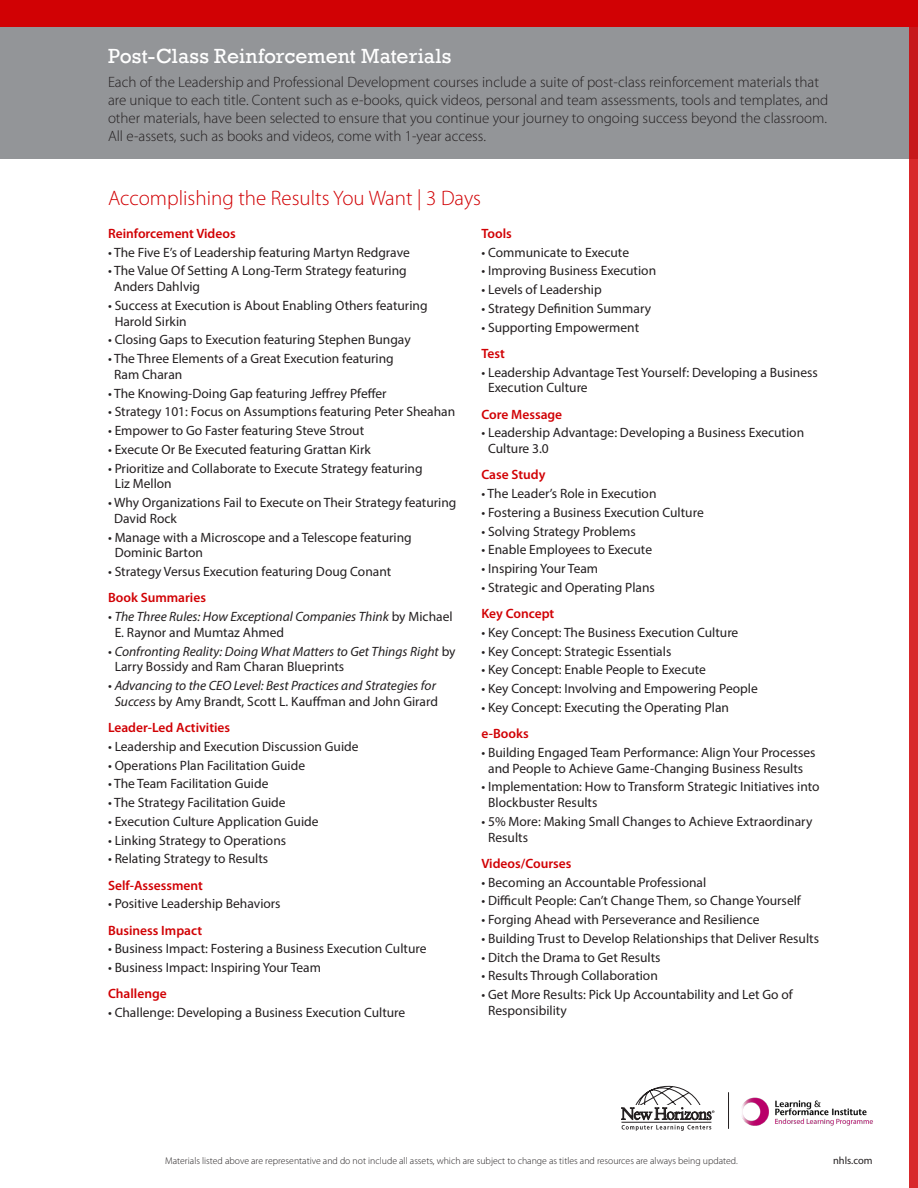
<style>
.page{position:relative;width:918px;height:1188px;background:#fff}
.page>*{position:absolute;margin:0;border:0;box-sizing:border-box;transform-origin:0 0}
.Title_-_Back{font:300 21px "Myriad Pro";color:#d10104}
.t1{font:21px "Rockwell";letter-spacing:.005em;color:#fff}
.t2{font:300 15px/18px "Myriad Pro";color:#231f20}
.Bullets_Back{font:13.5px/15.8px "Myriad Pro";color:#231f20}
.Bullets_Back-2{font:italic 13.5px/15.8px "Myriad Pro";color:#231f20}
.Heads_Back{font:600 13.5px "Myriad Pro";color:#d10104}
.t3{font:10.5px "Myriad Pro";color:#231f20}
.t4{font:300 9.75px "Myriad Pro";color:#231f20}
.s1{font-style:normal}
</style>
<div class="page">
<div style="left:0;top:0;width:918px;height:27px;background:#d10104"></div>
<div style="left:0;top:27px;width:918px;height:132px;background:#939598"></div>
<svg style="left:909px;top:27px;width:9px;height:1161px;background:#d6272a"></svg>
<img style="left:742px;top:1097px;width:131px;height:29px">
<svg style="left:621px;top:1085px;width:94px;height:46px"></svg>
<hr style="left:728px;top:1092px;width:1px;height:37px;background:#231f20">
<h1 class="t1" style="left:108px;top:44px;width:345px">Post-Class Reinforcement Materials</h1>
<p class="t2" style="left:108px;top:73px;width:722px">Each of the Leadership and Professional Development courses include a suite of post-class reinforcement materials that are unique to each title. Content such as e-books, quick videos, personal and team assessments, tools and templates, and other materials, have been selected to ensure that you continue your journey to ongoing success beyond the classroom.<br>All e-assets, such as books and videos, come with 1-year access.</p>
<p class="Title_-_Back" style="left:108px;top:186px;width:375px">Accomplishing the Results You Want | 3 Days</p>
<p class="Heads_Back" style="left:108px;top:225px;width:129px">Reinforcement Videos</p>
<p class="Bullets_Back" style="left:108px;top:244px;width:303px">• The Five E’s of Leadership featuring Martyn Redgrave</p>
<p class="Bullets_Back" style="left:114px;top:263px;width:294px;text-indent:-6px">• The Value Of Setting A Long-Term Strategy featuring<br>Anders Dahlvig</p>
<p class="Bullets_Back" style="left:115px;top:297px;width:314px;text-indent:-7px">• Success at Execution is About Enabling Others featuring<br>Harold Sirkin</p>
<p class="Bullets_Back" style="left:108px;top:332px;width:304px">• Closing Gaps to Execution featuring Stephen Bungay</p>
<p class="Bullets_Back" style="left:114px;top:350px;width:281px;text-indent:-6px">• The Three Elements of a Great Execution featuring<br>Ram Charan</p>
<p class="Bullets_Back" style="left:108px;top:385px;width:280px">• The Knowing-Doing Gap featuring Jeffrey Pfeffer</p>
<p class="Bullets_Back" style="left:108px;top:404px;width:349px">• Strategy 101: Focus on Assumptions featuring Peter Sheahan</p>
<p class="Bullets_Back" style="left:108px;top:422px;width:258px">• Empower to Go Faster featuring Steve Strout</p>
<p class="Bullets_Back" style="left:108px;top:441px;width:264px">• Execute Or Be Executed featuring Grattan Kirk</p>
<p class="Bullets_Back" style="left:115px;top:460px;width:309px;text-indent:-7px">• Prioritize and Collaborate to Execute Strategy featuring<br>Liz Mellon</p>
<p class="Bullets_Back" style="left:114px;top:494px;width:344px;text-indent:-6px">• Why Organizations Fail to Execute on Their Strategy featuring<br>David Rock</p>
<p class="Bullets_Back" style="left:115px;top:529px;width:299px;text-indent:-7px">• Manage with a Microscope and a Telescope featuring<br>Dominic Barton</p>
<p class="Bullets_Back" style="left:108px;top:563px;width:285px">• Strategy Versus Execution featuring Doug Conant</p>
<p class="Heads_Back" style="left:108px;top:589px;width:100px">Book Summaries</p>
<p class="Bullets_Back-2" style="left:115px;top:608px;width:339px;text-indent:-7px"><span class="s1">•</span> The Three Rules: How Exceptional Companies Think <span class="s1">by Michael<br>E. Raynor and Mumtaz Ahmed</span></p>
<p class="Bullets_Back-2" style="left:115px;top:643px;width:343px;text-indent:-7px"><span class="s1">•</span> Confronting Reality: Doing What Matters to Get Things Right <span class="s1">by<br>Larry Bossidy and Ram Charan Blueprints</span></p>
<p class="Bullets_Back-2" style="left:108px;top:677px;width:332px;text-align:center"><span class="s1">•</span> Advancing to the CEO Level: Best Practices and Strategies for<br>Succes<span class="s1">s by Amy Brandt, Scott L. Kauffman and John Girard</span></p>
<p class="Heads_Back" style="left:108px;top:719px;width:124px">Leader-Led Activities</p>
<p class="Bullets_Back" style="left:108px;top:738px;width:252px">• Leadership and Execution Discussion Guide</p>
<p class="Bullets_Back" style="left:108px;top:757px;width:199px">• Operations Plan Facilitation Guide</p>
<p class="Bullets_Back" style="left:108px;top:776px;width:162px">• The Team Facilitation Guide</p>
<p class="Bullets_Back" style="left:108px;top:794px;width:179px">• The Strategy Facilitation Guide</p>
<p class="Bullets_Back" style="left:108px;top:813px;width:212px">• Execution Culture Application Guide</p>
<p class="Bullets_Back" style="left:108px;top:832px;width:180px">• Linking Strategy to Operations</p>
<p class="Bullets_Back" style="left:108px;top:851px;width:162px">• Relating Strategy to Results</p>
<p class="Heads_Back" style="left:108px;top:876px;width:96px">Self-Assessment</p>
<p class="Bullets_Back" style="left:108px;top:896px;width:174px">• Positive Leadership Behaviors</p>
<p class="Heads_Back" style="left:108px;top:921px;width:96px">Business Impact</p>
<p class="Bullets_Back" style="left:108px;top:941px;width:320px">• Business Impact: Fostering a Business Execution Culture</p>
<p class="Bullets_Back" style="left:108px;top:959px;width:214px">• Business Impact: Inspiring Your Team</p>
<p class="Heads_Back" style="left:108px;top:985px;width:60px">Challenge</p>
<p class="Bullets_Back" style="left:108px;top:1004px;width:299px">• Challenge: Developing a Business Execution Culture</p>
<p class="Heads_Back" style="left:482px;top:225px;width:32px">Tools</p>
<p class="Bullets_Back" style="left:482px;top:244px;width:149px">• Communicate to Execute</p>
<p class="Bullets_Back" style="left:482px;top:263px;width:176px">• Improving Business Execution</p>
<p class="Bullets_Back" style="left:482px;top:281px;width:122px">• Levels of Leadership</p>
<p class="Bullets_Back" style="left:482px;top:300px;width:171px">• Strategy Definition Summary</p>
<p class="Bullets_Back" style="left:482px;top:319px;width:159px">• Supporting Empowerment</p>
<p class="Heads_Back" style="left:482px;top:345px;width:25px">Test</p>
<p class="Bullets_Back" style="left:488px;top:364px;width:331px;text-indent:-7px">• Leadership Advantage Test Yourself: Developing a Business<br>Execution Culture</p>
<p class="Heads_Back" style="left:482px;top:405px;width:82px">Core Message</p>
<p class="Bullets_Back" style="left:488px;top:425px;width:318px;text-indent:-7px">• Leadership Advantage: Developing a Business Execution<br>Culture 3.0</p>
<p class="Heads_Back" style="left:482px;top:466px;width:66px">Case Study</p>
<p class="Bullets_Back" style="left:482px;top:485px;width:177px">• The Leader’s Role in Execution</p>
<p class="Bullets_Back" style="left:482px;top:504px;width:224px">• Fostering a Business Execution Culture</p>
<p class="Bullets_Back" style="left:482px;top:523px;width:156px">• Solving Strategy Problems</p>
<p class="Bullets_Back" style="left:482px;top:542px;width:172px">• Enable Employees to Execute</p>
<p class="Bullets_Back" style="left:482px;top:560px;width:118px">• Inspiring Your Team</p>
<p class="Bullets_Back" style="left:482px;top:579px;width:175px">• Strategic and Operating Plans</p>
<p class="Heads_Back" style="left:482px;top:605px;width:74px">Key Concept</p>
<p class="Bullets_Back" style="left:482px;top:624px;width:258px">• Key Concept: The Business Execution Culture</p>
<p class="Bullets_Back" style="left:482px;top:643px;width:191px">• Key Concept: Strategic Essentials</p>
<p class="Bullets_Back" style="left:482px;top:662px;width:226px">• Key Concept: Enable People to Execute</p>
<p class="Bullets_Back" style="left:482px;top:680px;width:278px">• Key Concept: Involving and Empowering People</p>
<p class="Bullets_Back" style="left:482px;top:699px;width:249px">• Key Concept: Executing the Operating Plan</p>
<p class="Heads_Back" style="left:482px;top:725px;width:49px">e-Books</p>
<p class="Bullets_Back" style="left:482px;top:744px;width:336px;text-align:center">• Building Engaged Team Performance: Align Your Processes and People to Achieve Game-Changing Business Results</p>
<p class="Bullets_Back" style="left:488px;top:779px;width:333px;text-indent:-7px">• Implementation: How to Transform Strategic Initiatives into<br>Blockbuster Results</p>
<p class="Bullets_Back" style="left:488px;top:813px;width:326px;text-indent:-7px">• 5% More: Making Small Changes to Achieve Extraordinary<br>Results</p>
<p class="Heads_Back" style="left:482px;top:855px;width:91px">Videos/Courses</p>
<p class="Bullets_Back" style="left:482px;top:874px;width:226px">• Becoming an Accountable Professional</p>
<p class="Bullets_Back" style="left:482px;top:893px;width:321px">• Difficult People: Can’t Change Them, so Change Yourself</p>
<p class="Bullets_Back" style="left:482px;top:911px;width:280px">• Forging Ahead with Perseverance and Resilience</p>
<p class="Bullets_Back" style="left:482px;top:930px;width:339px">• Building Trust to Develop Relationships that Deliver Results</p>
<p class="Bullets_Back" style="left:482px;top:949px;width:181px">• Ditch the Drama to Get Results</p>
<p class="Bullets_Back" style="left:482px;top:968px;width:178px">• Results Through Collaboration</p>
<p class="Bullets_Back" style="left:488px;top:986px;width:306px;text-indent:-7px">• Get More Results: Pick Up Accountability and Let Go of<br>Responsibility</p>
<p class="t4" style="left:165px;top:1155px;width:574px">Materials listed above are representative and do not include all assets, which are subject to change as titles and resources are always being updated.</p>
<p class="t3" style="left:833px;top:1154px;width:41px">nhls.com</p>
</div>
